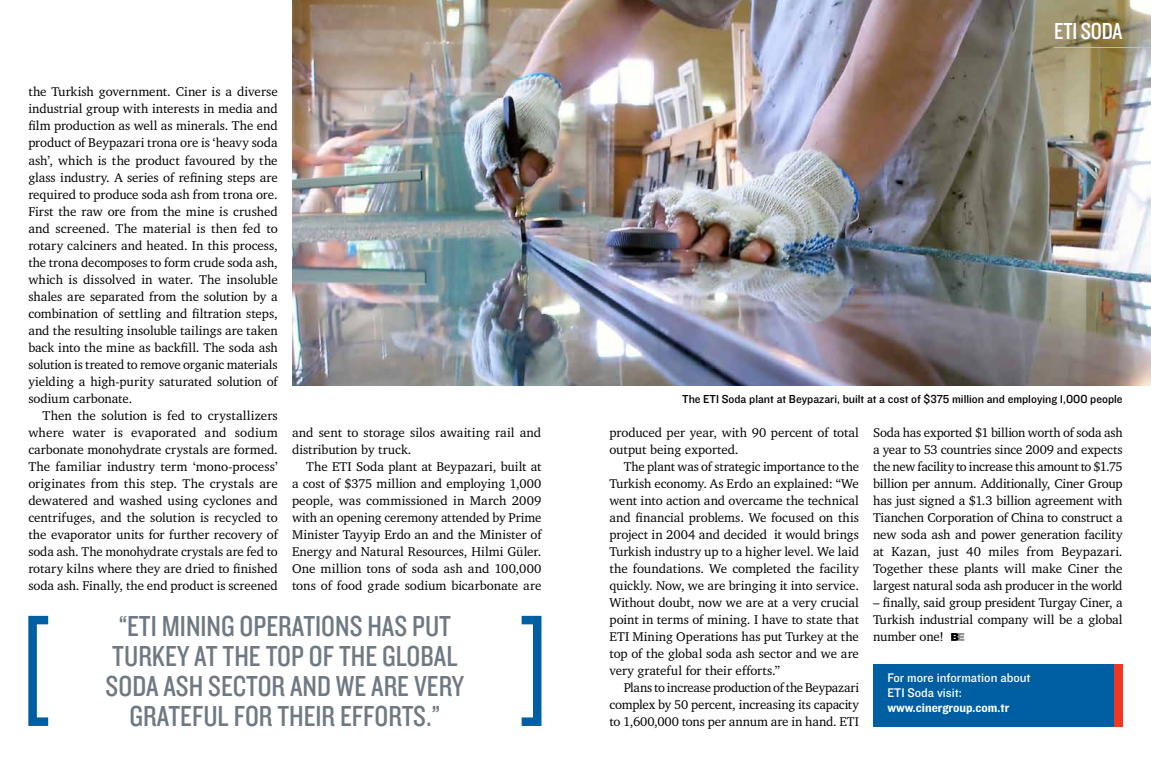
<style>
.page{position:relative;width:1151px;height:783px;background:#fff}
.page>*{position:absolute;margin:0;border:0;box-sizing:border-box;transform-origin:0 0}
.t1{font:30px/30px "Knockout HTF29 Junior Liteweight";color:#6f7983;text-align:center}
.t2{font:24px "Knockout HTF29 Junior Liteweight";letter-spacing:-.01em;color:#fff}
.t3{font:13px/17px "Charter IT Cby BT";letter-spacing:-.005em;color:#000;text-align:justify}
.t4{font:13px/15px "Knockout HTF31 Junior Middlewt";color:#fff}
.t5{font:13px "Knockout HTF51 Middleweight";color:#fff}
.t6{font:12px "Knockout HTF31 Junior Middlewt";color:#000}
</style>
<div class="page">
<img style="left:292px;top:0;width:859px;height:385px">
<svg style="left:951px;top:633px;width:13px;height:7px"></svg>
<svg style="left:28px;top:615px;width:20px;height:110px"></svg>
<svg style="left:522px;top:615px;width:19px;height:110px"></svg>
<hr style="left:1054px;top:47px;width:97px;height:1px;background:#bbc0c4">
<div style="left:873px;top:663px;width:250px;height:63px;background:#005ea2"></div>
<div style="left:1114px;top:663px;width:9px;height:63px;background:#ee3824"></div>
<p class="t3" style="left:28px;top:83px;width:251px">the Turkish government. Ciner is a diverse industrial group with interests in media and film production as well as minerals. The end product of Beypazari trona ore is ‘heavy soda ash’, which is the product favoured by the glass industry. A series of refining steps are required to produce soda ash from trona ore.<br>First the raw ore from the mine is crushed and screened. The material is then fed to rotary calciners and heated. In this process, the trona decomposes to form crude soda ash, which is dissolved in water. The insoluble shales are separated from the solution by a combination of settling and filtration steps, and the resulting insoluble tailings are taken back into the mine as backfill. The soda ash solution is treated to remove organic materials yielding a high-purity saturated solution of sodium carbonate.</p>
<p class="t3" style="left:28px;top:406px;width:251px;text-indent:14px">Then the solution is fed to crystallizers where water is evaporated and sodium carbonate monohydrate crystals are formed.<br>The familiar industry term ‘mono-process’ originates from this step. The crystals are dewatered and washed using cyclones and centrifuges, and the solution is recycled to the evaporator units for further recovery of soda ash. The monohydrate crystals are fed to rotary kilns where they are dried to finished soda ash. Finally, the end product is screened</p>
<p class="t3" style="left:292px;top:423px;width:251px">and sent to storage silos awaiting rail and distribution by truck.</p>
<p class="t3" style="left:292px;top:457px;width:251px;text-indent:14px">The ETI Soda plant at Beypazari, built at a cost of $375 million and employing 1,000 people, was commissioned in March 2009 with an opening ceremony attended by Prime Minister Tayyip Erdo an and the Minister of Energy and Natural Resources, Hilmi Güler.<br>One million tons of soda ash and 100,000 tons of food grade sodium bicarbonate are</p>
<h1 class="t1" style="left:106px;top:611px;width:360px">“ETI MINING OPERATIONS HAS PUT<br>TURKEY AT THE TOP OF THE GLOBAL<br>SODA ASH SECTOR AND WE ARE VERY<br>GRATEFUL FOR THEIR EFFORTS.”</h1>
<h2 class="t2" style="left:1054px;top:18px;width:70px">ETI SODA</h2>
<p class="t6" style="left:682px;top:392px;width:442px">The ETI Soda plant at Beypazari, built at a cost of $375 million and employing 1,000 people</p>
<p class="t3" style="left:609px;top:423px;width:251px">produced per year, with 90 percent of total output being exported.</p>
<p class="t3" style="left:609px;top:457px;width:251px;text-indent:14px">The plant was of strategic importance to the Turkish economy. As Erdo an explained: “We went into action and overcame the technical and financial problems. We focused on this project in 2004 and decided it would brings Turkish industry up to a higher level. We laid the foundations. We completed the facility quickly. Now, we are bringing it into service.<br>Without doubt, now we are at a very crucial point in terms of mining. I have to state that ETI Mining Operations has put Turkey at the top of the global soda ash sector and we are very grateful for their efforts.”</p>
<p class="t3" style="left:609px;top:678px;width:251px;text-indent:14px">Plans to increase production of the Beypazari complex by 50 percent, increasing its capacity to 1,600,000 tons per annum are in hand. ETI</p>
<p class="t3" style="left:873px;top:423px;width:251px">Soda has exported $1 billion worth of soda ash a year to 53 countries since 2009 and expects the new facility to increase this amount to $1.75 billion per annum. Additionally, Ciner Group has just signed a $1.3 billion agreement with Tianchen Corporation of China to construct a new soda ash and power generation facility at Kazan, just 40 miles from Beypazari.<br>Together these plants will make Ciner the largest natural soda ash producer in the world</p>
<p class="t3" style="left:873px;top:593px;width:251px">– finally, said group president Turgay Ciner, a Turkish industrial company will be a global number one!</p>
<p class="t4" style="left:887px;top:670px;width:145px">For more information about<br>ETI Soda visit:</p>
<p class="t5" style="left:887px;top:700px;width:124px">www.cinergroup.com.tr</p>
</div>
